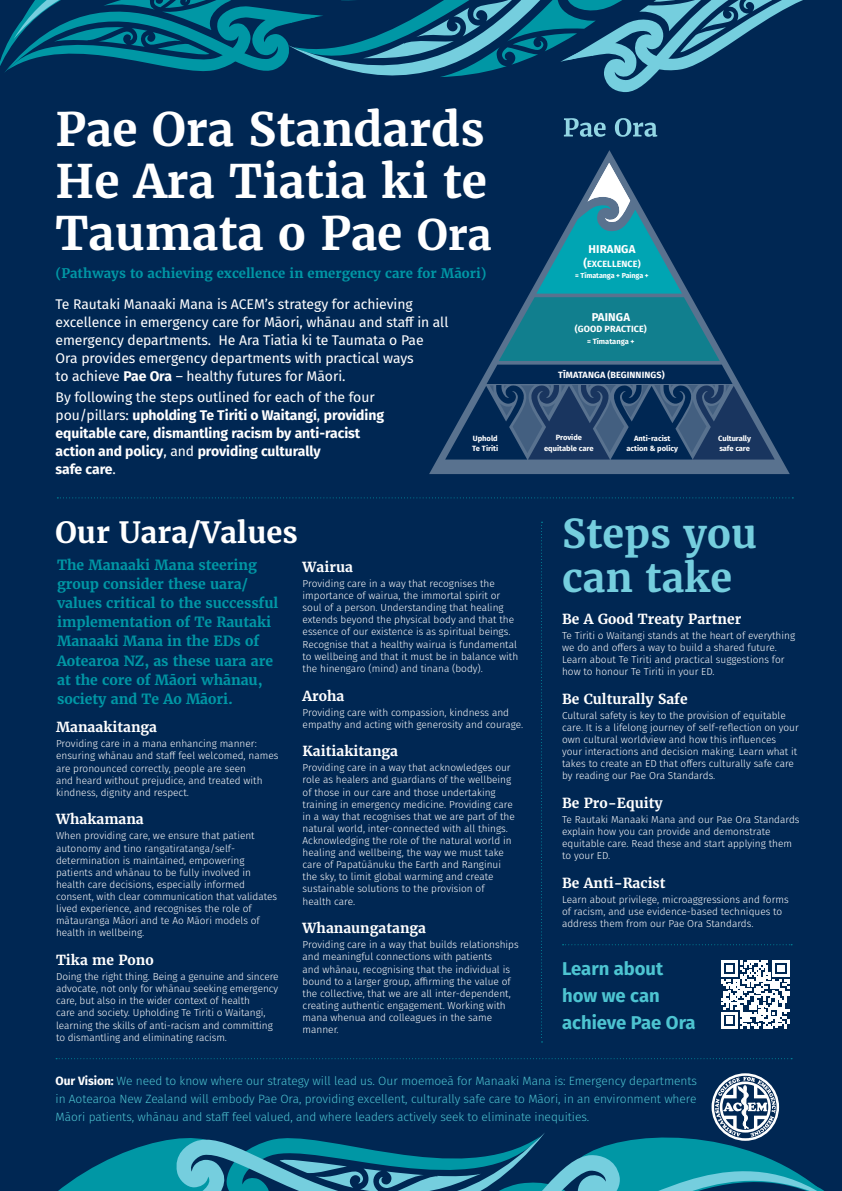
<style>
.page{position:relative;width:842px;height:1191px;background:#002753}
.page>*{position:absolute;margin:0;border:0;box-sizing:border-box;transform-origin:0 0}
.t1{font:700 46px/51.9px "Merriweather";color:#fff}
.t2{font:700 39.6px/44px "Merriweather";color:#75cede}
.t3{font:700 29.2px "Merriweather";color:#fff}
.t4{font:700 18.5px/26.8px "Fira Sans";color:#4dc4d1}
.t5{font:14px/18px "Fira Sans";letter-spacing:-.005em;color:#fff}
.t6{font:700 14px/19px "Merriweather";letter-spacing:-.005em;color:#0097a5}
.t7{font:700 14px/18px "Fira Sans";letter-spacing:-.005em;color:#fff}
.t8{font:700 13.8px "Merriweather";color:#fff}
.t9{font:700 13.1px "Merriweather";color:#0097a5}
.t10{font:300 12px/18px "Fira Sans";letter-spacing:-.005em;color:#4dc4d1;text-align:justify}
.t11{font:700 11.4px "Fira Sans";letter-spacing:.01em;color:#fff}
.t12{font:300 10.1px/12.1px "Fira Sans";color:#fff}
.t13{font:700 9px "Fira Sans";letter-spacing:.01em;color:#fff}
.t14{font:700 7.6px/10.1px "Fira Sans";color:#fff;text-align:center}
.t15{font:700 7.5px "Fira Sans";color:#fff}
.t16{font:700 7.2px "Fira Sans";letter-spacing:-.01em;color:#fff}
.s1{font-size:42px}
.s2{font-weight:700}
.s3{font-weight:400}
.s4{font-size:11.4px}
.s5{font-weight:700;color:#fff}
</style>
<div class="page">
<svg style="left:4px;top:0;width:799px;height:92px"></svg>
<svg style="left:541px;top:522px;width:1px;height:520px"></svg>
<svg style="left:57px;top:497px;width:736px;height:1px"></svg>
<svg style="left:563px;top:944px;width:229px;height:1px"></svg>
<svg style="left:56px;top:1058px;width:736px;height:1px"></svg>
<svg style="left:429px;top:150px;width:361px;height:324px"></svg>
<svg style="left:445px;top:163px;width:330px;height:296px"></svg>
<svg style="left:721px;top:960px;width:68px;height:68px"></svg>
<svg style="left:58px;top:1073px;width:766px;height:118px"></svg>
<svg style="left:564px;top:118px;width:93px;height:19px"></svg>
<h1 class="t1" style="left:56px;top:103px;width:438px">Pae Ora Standards<br>He Ara Tiatia ki te<br>Taumata o Pae <span class="s1">Ora</span></h1>
<p class="t9" style="left:56px;top:264px;width:432px">(Pathways to achieving excellence in emergency care for Māori)</p>
<p class="t5" style="left:56px;top:295px;width:394px">Te Rautaki Manaaki Mana is ACEM’s strategy for achieving excellence in emergency care for Māori, whānau and staff in all emergency departments. He Ara Tiatia ki te Taumata o Pae Ora provides emergency departments with practical ways<br>to achieve <span class="s2">Pae Ora</span> – healthy futures for Māori.</p>
<h3 class="t7" style="left:56px;top:387px;width:330px"><span class="s3">By following the steps outlined for each of the four pou/pillars:</span> upholding Te Tiriti o Waitangi<span class="s3">,</span> providing equitable care<span class="s3">,</span> dismantling racism by anti-racist action and policy<span class="s3">, and</span> providing culturally<br>safe care<span class="s3">.</span></h3>
<p class="t14" style="left:472px;top:432px;width:28px;text-align:left">Uphold<br>Te Tiriti</p>
<p class="t11" style="left:589px;top:239px;width:48px">HIRANGA</p>
<p class="t13" style="left:583px;top:256px;width:59px"><span class="s4">(</span>EXCELLENCE)</p>
<p class="t16" style="left:575px;top:269px;width:75px">= Tīmatanga + Painga +</p>
<p class="t11" style="left:592px;top:307px;width:40px">PAINGA</p>
<p class="t13" style="left:575px;top:321px;width:74px">(GOOD PRACTICE)</p>
<p class="t15" style="left:587px;top:335px;width:49px">= Tīmatanga +</p>
<p class="t13" style="left:558px;top:367px;width:108px">TĪMATANGA (BEGINNINGS)</p>
<p class="t14" style="left:544px;top:432px;width:51px">Provide equitable care</p>
<p class="t14" style="left:718px;top:432px;width:34px;text-align:left">Culturally safe care</p>
<p class="t14" style="left:626px;top:432px;width:53px">Anti-racist action &amp; policy</p>
<h3 class="t3" style="left:56px;top:513px;width:244px">Our Uara/Values</h3>
<h2 class="t2" style="left:562px;top:511px;width:196px">Steps you can take</h2>
<h3 class="t6" style="left:57px;top:556px;width:223px">The Manaaki Mana steering group consider these uara/ values critical to the successful implementation of Te Rautaki<br>Manaaki Mana in the EDs of<br>Aotearoa NZ, as these uara are at the core of Māori whānau, society and Te Ao Māori.</h3>
<h3 class="t8" style="left:303px;top:558px;width:52px">Wairua</h3>
<p class="t12" style="left:303px;top:577px;width:217px">Providing care in a way that recognises the importance of wairua, the immortal spirit or soul of a person. Understanding that healing extends beyond the physical body and that the essence of our existence is as spiritual beings.<br>Recognise that a healthy wairua is fundamental to wellbeing and that it must be in balance with the hinengaro (mind) and tinana (body).</p>
<h3 class="t8" style="left:303px;top:686px;width:43px">Aroha</h3>
<p class="t12" style="left:303px;top:706px;width:222px">Providing care with compassion, kindness and empathy and acting with generosity and courage.</p>
<h3 class="t8" style="left:303px;top:742px;width:97px">Kaitiakitanga</h3>
<p class="t12" style="left:303px;top:761px;width:214px">Providing care in a way that acknowledges our role as healers and guardians of the wellbeing of those in our care and those undertaking training in emergency medicine. Providing care in a way that recognises that we are part of the natural world, inter-connected with all things.<br>Acknowledging the role of the natural world in healing and wellbeing, the way we must take care of Papatūānuku the Earth and Ranginui the sky, to limit global warming and create sustainable solutions to the provision of health care.</p>
<h3 class="t8" style="left:303px;top:919px;width:125px">Whanaungatanga</h3>
<p class="t12" style="left:303px;top:938px;width:218px">Providing care in a way that builds relationships and meaningful connections with patients<br>and whānau, recognising that the individual is bound to a larger group, affirming the value of the collective, that we are all inter-dependent, creating authentic engagement. Working with mana whenua and colleagues in the same manner.</p>
<h3 class="t8" style="left:562px;top:610px;width:181px">Be A Good Treaty Partner</h3>
<p class="t12" style="left:562px;top:629px;width:235px">Te Tiriti o Waitangi stands at the heart of everything we do and offers a way to build a shared future.<br>Learn about Te Tiriti and practical suggestions for how to honour Te Tiriti in your ED.</p>
<h3 class="t8" style="left:562px;top:690px;width:127px">Be Culturally Safe</h3>
<p class="t12" style="left:562px;top:709px;width:238px">Cultural safety is key to the provision of equitable care. It is a lifelong journey of self-reflection on your own cultural worldview and how this influences<br>your interactions and decision making. Learn what it takes to create an ED that offers culturally safe care by reading our Pae Ora Standards.</p>
<h3 class="t8" style="left:562px;top:794px;width:102px">Be Pro-Equity</h3>
<p class="t12" style="left:562px;top:813px;width:239px">Te Rautaki Manaaki Mana and our Pae Ora Standards explain how you can provide and demonstrate equitable care. Read these and start applying them to your ED.</p>
<h3 class="t8" style="left:562px;top:874px;width:105px">Be Anti-Racist</h3>
<p class="t12" style="left:562px;top:893px;width:228px">Learn about privilege, microaggressions and forms of racism, and use evidence-based techniques to address them from our Pae Ora Standards.</p>
<h3 class="t8" style="left:56px;top:718px;width:103px">Manaakitanga</h3>
<p class="t12" style="left:56px;top:737px;width:224px">Providing care in a mana enhancing manner: ensuring whānau and staff feel welcomed, names are pronounced correctly, people are seen<br>and heard without prejudice, and treated with kindness, dignity and respect.</p>
<h3 class="t8" style="left:56px;top:810px;width:89px">Whakamana</h3>
<p class="t12" style="left:56px;top:829px;width:223px">When providing care, we ensure that patient autonomy and tino rangatiratanga/self&shy;determination is maintained, empowering patients and whānau to be fully involved in health care decisions, especially informed consent, with clear communication that validates lived experience, and recognises the role of mātauranga Māori and te Ao Māori models of health in wellbeing.</p>
<h3 class="t8" style="left:56px;top:951px;width:99px">Tika me Pono</h3>
<p class="t12" style="left:56px;top:970px;width:224px">Doing the right thing. Being a genuine and sincere advocate, not only for whānau seeking emergency care, but also in the wider context of health<br>care and society. Upholding Te Tiriti o Waitangi, learning the skills of anti-racism and committing to dismantling and eliminating racism.</p>
<h3 class="t4" style="left:562px;top:954px;width:135px">Learn about how we can achieve Pae Ora</h3>
<p class="t10" style="left:56px;top:1071px;width:643px"><span class="s5">Our Vision:</span> We need to know where our strategy will lead us. Our moemoeā for Manaaki Mana is: Emergency departments in Aotearoa New Zealand will embody Pae Ora, providing excellent, culturally safe care to Māori, in an environment where Māori patients, whānau and staff feel valued, and where leaders actively seek to eliminate inequities.</p>
</div>
